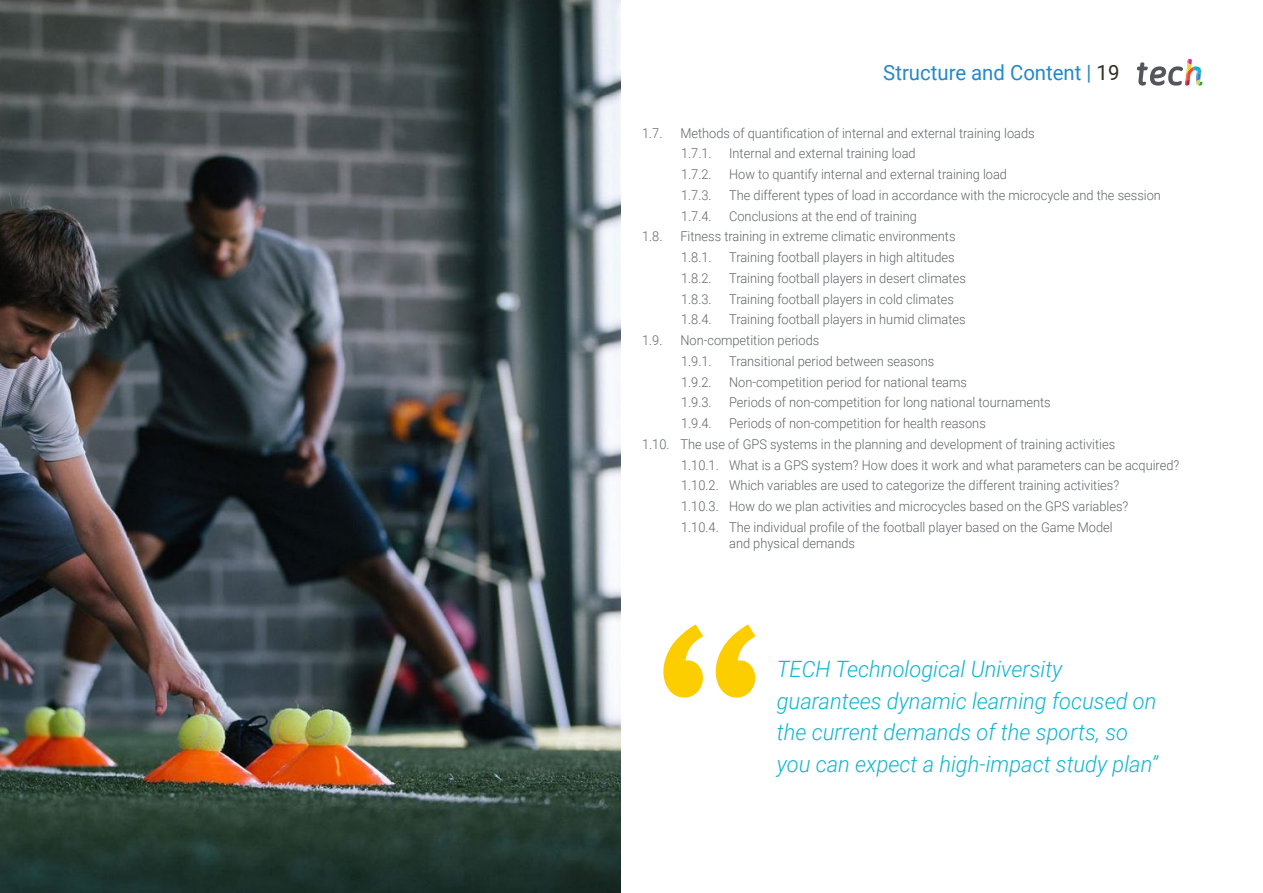
<style>
.page{position:relative;width:1263px;height:893px;background:#fff}
.page>*{position:absolute;margin:0;border:0;box-sizing:border-box;transform-origin:0 0}
.t1{font:italic 300 22.5px/31.5px "Roboto";color:#0fb6cf}
.t2{font:21px "Roboto";color:#2488c9}
.t3{font:300 13.5px/20.7px "Roboto";color:#61646a;scale:.95 1}
.s1{color:#312e20}
</style>
<div class="page">
<svg style="left:1137px;top:59px;width:65px;height:27px"></svg>
<svg style="left:663px;top:624px;width:92px;height:74px"></svg>
<img style="left:0;top:0;width:621px;height:893px">
<h2 class="t2" style="left:883px;top:57px;width:238px">Structure and Content | <span class="s1">19</span></h2>
<p class="t3" style="left:642px;top:122px;width:23px">1.7.</p>
<p class="t3" style="left:680px;top:122px;width:374px">Methods of quantification of internal and external training loads<br>1.7.1.</p>
<p class="t3" style="left:729px;top:143px;width:198px">Internal and external training load</p>
<p class="t3" style="left:681px;top:164px;width:34px">1.7.2.</p>
<p class="t3" style="left:729px;top:164px;width:294px">How to quantify internal and external training load</p>
<p class="t3" style="left:681px;top:184px;width:34px">1.7.3.</p>
<p class="t3" style="left:729px;top:184px;width:456px">The different types of load in accordance with the microcycle and the session</p>
<p class="t3" style="left:681px;top:205px;width:34px">1.7.4.</p>
<p class="t3" style="left:729px;top:205px;width:199px">Conclusions at the end of training</p>
<p class="t3" style="left:642px;top:226px;width:23px">1.8.</p>
<p class="t3" style="left:680px;top:226px;width:291px">Fitness training in extreme climatic environments<br>1.8.1.</p>
<p class="t3" style="left:729px;top:247px;width:239px">Training football players in high altitudes</p>
<p class="t3" style="left:681px;top:267px;width:34px">1.8.2.</p>
<p class="t3" style="left:729px;top:267px;width:251px">Training football players in desert climates</p>
<p class="t3" style="left:681px;top:288px;width:34px">1.8.3.</p>
<p class="t3" style="left:729px;top:288px;width:238px">Training football players in cold climates</p>
<p class="t3" style="left:681px;top:309px;width:34px">1.8.4.</p>
<p class="t3" style="left:729px;top:309px;width:250px">Training football players in humid climates</p>
<p class="t3" style="left:642px;top:330px;width:23px">1.9.</p>
<p class="t3" style="left:680px;top:330px;width:148px">Non-competition periods<br>1.9.1.</p>
<p class="t3" style="left:729px;top:350px;width:217px">Transitional period between seasons</p>
<p class="t3" style="left:681px;top:371px;width:34px">1.9.2.</p>
<p class="t3" style="left:729px;top:371px;width:252px">Non-competition period for national teams</p>
<p class="t3" style="left:681px;top:392px;width:34px">1.9.3.</p>
<p class="t3" style="left:729px;top:392px;width:340px">Periods of non-competition for long national tournaments</p>
<p class="t3" style="left:681px;top:413px;width:34px">1.9.4.</p>
<p class="t3" style="left:729px;top:413px;width:272px">Periods of non-competition for health reasons</p>
<p class="t3" style="left:642px;top:433px;width:499px">1.10. The use of GPS systems in the planning and development of training activities</p>
<p class="t3" style="left:681px;top:454px;width:526px">1.10.1. What is a GPS system? How does it work and what parameters can be acquired?</p>
<p class="t3" style="left:681px;top:475px;width:463px">1.10.2. Which variables are used to categorize the different training activities?</p>
<p class="t3" style="left:681px;top:496px;width:472px">1.10.3. How do we plan activities and microcycles based on the GPS variables?</p>
<p class="t3" style="left:681px;top:516px;width:456px">1.10.4. The individual profile of the football player based on the Game Model</p>
<p class="t3" style="left:729px;top:533px;width:134px">and physical demands</p>
<h1 class="t1" style="left:777px;top:653px;width:383px">TECH Technological University guarantees dynamic learning focused on the current demands of the sports, so you can expect a high-impact study plan”</h1>
</div>
